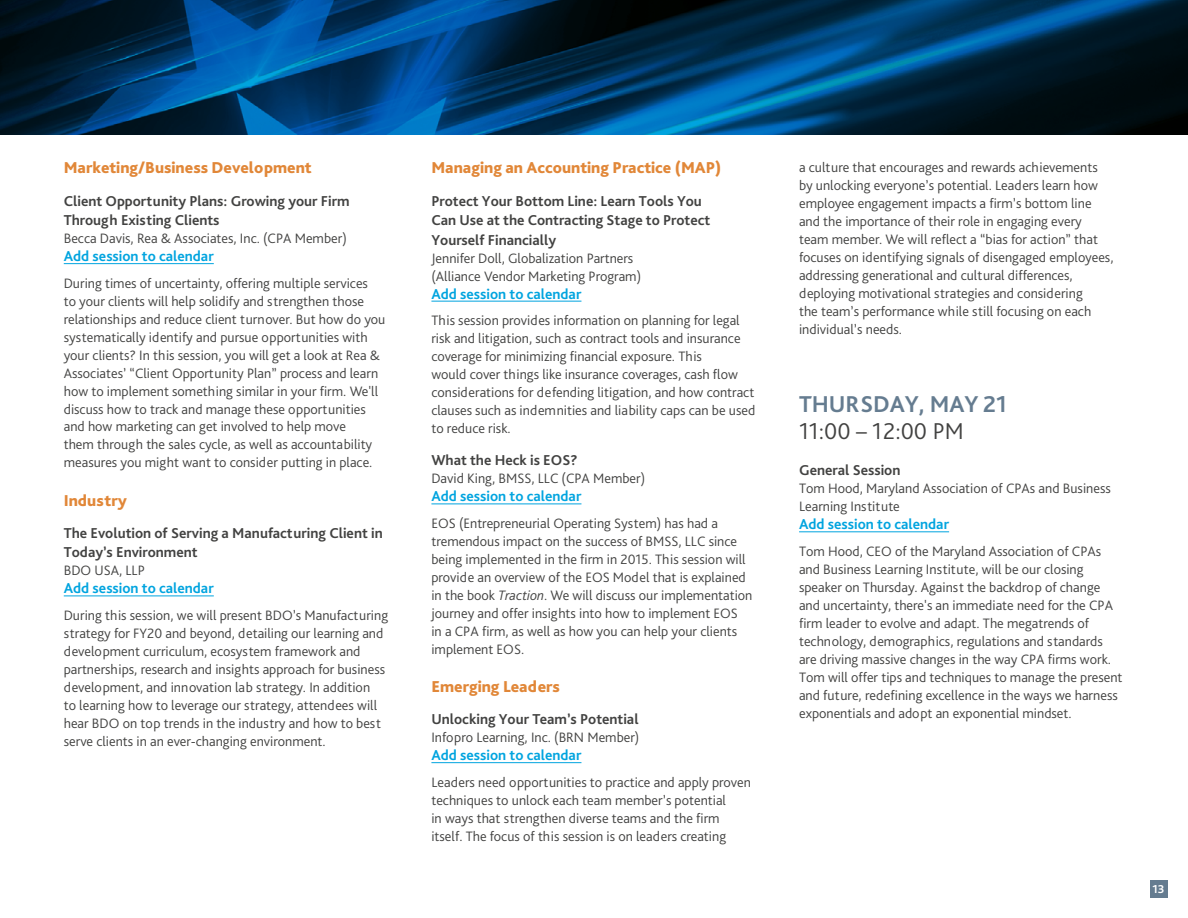
<style>
.page{position:relative;width:1188px;height:918px;background:#fff}
.page>*{position:absolute;margin:0;border:0;box-sizing:border-box;transform-origin:0 0}
.t1{font:700 24px "Bliss Pro";letter-spacing:-.005em;color:#657c90}
.t2{font:300 24px "Bliss Pro";color:#424241}
.t3{font:800 16.5px "Bliss Pro";color:#e18738}
.t4{font:700 15px/19.5px "Bliss Pro";color:#424241}
.t5{font:700 15px "Bliss Pro";color:#00a4df}
.t6{font:300 14.25px/18px "Bliss Pro";color:#424241}
.t7{font:700 12px "Bliss Pro";color:#fff}
.s1{font-style:italic}
</style>
<div class="page">
<img style="left:0;top:0;width:1188px;height:134px">
<hr style="left:64px;top:263px;width:150px;height:1px;background:#00a4df">
<hr style="left:64px;top:596px;width:150px;height:1px;background:#00a4df">
<hr style="left:431px;top:301px;width:150px;height:1px;background:#00a4df">
<hr style="left:431px;top:504px;width:150px;height:1px;background:#00a4df">
<hr style="left:431px;top:762px;width:150px;height:1px;background:#00a4df">
<hr style="left:799px;top:531px;width:150px;height:1px;background:#00a4df">
<div style="left:1150px;top:880px;width:17px;height:17px;background:#657c90"></div>
<p class="t3" style="left:64px;top:158px;width:249px">Marketing/Business Development</p>
<p class="t4" style="left:64px;top:190px;width:287px">Client Opportunity Plans: Growing your Firm<br>Through Existing Clients</p>
<p class="t6" style="left:64px;top:229px;width:285px">Becca Davis, Rea &amp; Associates, Inc. (CPA Member)</p>
<p class="t5" style="left:64px;top:247px;width:152px">Add session to calendar</p>
<p class="t6" style="left:64px;top:273px;width:323px">During times of uncertainty, offering multiple services<br>to your clients will help solidify and strengthen those relationships and reduce client turnover. But how do you systematically identify and pursue opportunities with your clients? In this session, you will get a look at Rea &amp; Associates’ “Client Opportunity Plan” process and learn how to implement something similar in your firm. We'll discuss how to track and manage these opportunities and how marketing can get involved to help move<br>them through the sales cycle, as well as accountability measures you might want to consider putting in place.</p>
<p class="t3" style="left:64px;top:490px;width:65px">Industry</p>
<p class="t4" style="left:64px;top:523px;width:320px">The Evolution of Serving a Manufacturing Client in<br>Today’s Environment</p>
<p class="t6" style="left:64px;top:561px;width:83px">BDO USA, LLP</p>
<p class="t5" style="left:64px;top:579px;width:152px">Add session to calendar</p>
<p class="t6" style="left:64px;top:606px;width:326px">During this session, we will present BDO’s Manufacturing strategy for FY20 and beyond, detailing our learning and development curriculum, ecosystem framework and partnerships, research and insights approach for business development, and innovation lab strategy. In addition<br>to learning how to leverage our strategy, attendees will hear BDO on top trends in the industry and how to best serve clients in an ever-changing environment.</p>
<p class="t3" style="left:431px;top:158px;width:292px">Managing an Accounting Practice (MAP)</p>
<p class="t4" style="left:431px;top:190px;width:280px">Protect Your Bottom Line: Learn Tools You<br>Can Use at the Contracting Stage to Protect<br>Yourself Financially</p>
<p class="t6" style="left:431px;top:248px;width:211px">Jennifer Doll, Globalization Partners (Alliance Vendor Marketing Program)</p>
<p class="t5" style="left:431px;top:284px;width:152px">Add session to calendar</p>
<p class="t6" style="left:431px;top:311px;width:325px">This session provides information on planning for legal risk and litigation, such as contract tools and insurance coverage for minimizing financial exposure. This<br>would cover things like insurance coverages, cash flow considerations for defending litigation, and how contract clauses such as indemnities and liability caps can be used to reduce risk.</p>
<p class="t4" style="left:431px;top:450px;width:148px">What the Heck is EOS?</p>
<p class="t6" style="left:431px;top:469px;width:215px">David King, BMSS, LLC (CPA Member)</p>
<p class="t5" style="left:431px;top:487px;width:152px">Add session to calendar</p>
<p class="t6" style="left:431px;top:514px;width:323px">EOS (Entrepreneurial Operating System) has had a tremendous impact on the success of BMSS, LLC since being implemented in the firm in 2015. This session will provide an overview of the EOS Model that is explained in the book <span class="s1">Traction</span>. We will discuss our implementation journey and offer insights into how to implement EOS<br>in a CPA firm, as well as how you can help your clients implement EOS.</p>
<p class="t3" style="left:431px;top:676px;width:130px">Emerging Leaders</p>
<p class="t4" style="left:431px;top:709px;width:209px">Unlocking Your Team’s Potential</p>
<p class="t6" style="left:431px;top:728px;width:210px">Infopro Learning, Inc. (BRN Member)</p>
<p class="t5" style="left:431px;top:746px;width:152px">Add session to calendar</p>
<p class="t6" style="left:431px;top:772px;width:321px">Leaders need opportunities to practice and apply proven techniques to unlock each team member’s potential<br>in ways that strengthen diverse teams and the firm itself. The focus of this session is on leaders creating</p>
<p class="t6" style="left:799px;top:158px;width:316px">a culture that encourages and rewards achievements by unlocking everyone’s potential. Leaders learn how employee engagement impacts a firm’s bottom line and the importance of their role in engaging every team member. We will reflect a “bias for action” that focuses on identifying signals of disengaged employees, addressing generational and cultural differences, deploying motivational strategies and considering<br>the team’s performance while still focusing on each individual’s needs.</p>
<h1 class="t1" style="left:799px;top:389px;width:209px">THURSDAY, MAY 21</h1>
<h1 class="t2" style="left:799px;top:416px;width:166px">11:00 – 12:00 PM</h1>
<p class="t4" style="left:799px;top:460px;width:103px">General Session</p>
<p class="t6" style="left:799px;top:479px;width:313px">Tom Hood, Maryland Association of CPAs and Business<br>Learning Institute</p>
<p class="t5" style="left:799px;top:515px;width:152px">Add session to calendar</p>
<p class="t6" style="left:799px;top:542px;width:325px">Tom Hood, CEO of the Maryland Association of CPAs and Business Learning Institute, will be our closing speaker on Thursday. Against the backdrop of change and uncertainty, there's an immediate need for the CPA firm leader to evolve and adapt. The megatrends of technology, demographics, regulations and standards are driving massive changes in the way CPA firms work.<br>Tom will offer tips and techniques to manage the present and future, redefining excellence in the ways we harness exponentials and adopt an exponential mindset.</p>
<p class="t7" style="left:1153px;top:881px;width:14px">13</p>
</div>
